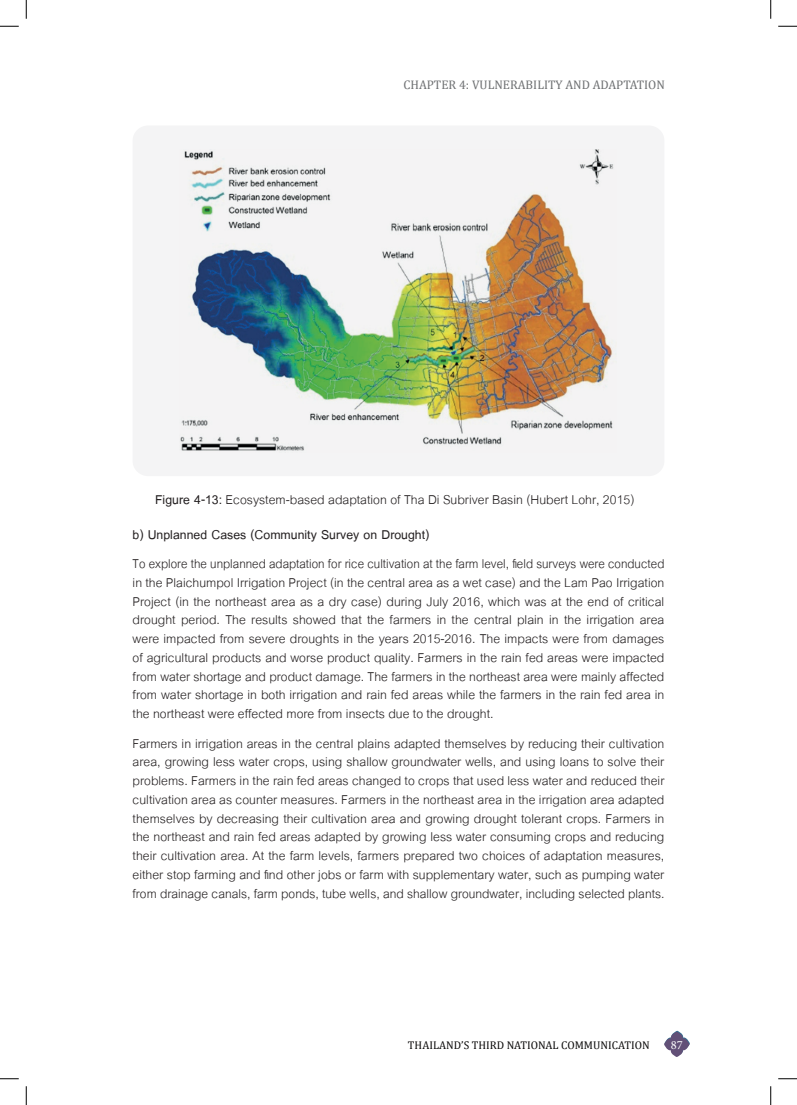
<style>
.page{position:relative;width:797px;height:1105px;background:#fff}
.page>*{position:absolute;margin:0;border:0;box-sizing:border-box;transform-origin:0 0}
.t1{font:18.75px/18.8px "Cordia UPC";color:#231f20}
.t2{font:18.75px/18.8px "Cordia UPC";color:#231f20;text-align:justify;scale:.95 1}
.t3{font:12.5px "Cambria";color:#6e7072}
.t4{font:12.5px "Minion Pro";color:#fff}
.t5{font:11.25px "Cambria";color:#0c0b0b}
.s1{font-weight:700}
</style>
<div class="page">
<svg style="left:664px;top:1031px;width:26px;height:26px"></svg>
<div style="left:133px;top:125px;width:531px;height:351px;background:#f4f4f5;border-radius:15px"></div>
<img style="left:180px;top:149px;width:434px;height:302px">
<svg style="left:0;top:25px;width:19px;height:2px"></svg>
<svg style="left:778px;top:25px;width:19px;height:2px"></svg>
<svg style="left:0;top:1078px;width:19px;height:1px"></svg>
<svg style="left:778px;top:1078px;width:19px;height:1px"></svg>
<svg style="left:25px;top:0;width:2px;height:19px"></svg>
<svg style="left:25px;top:1086px;width:2px;height:19px"></svg>
<svg style="left:770px;top:0;width:1px;height:19px"></svg>
<svg style="left:770px;top:1086px;width:1px;height:19px"></svg>
<p class="t3" style="left:403px;top:77px;width:263px">CHAPTER 4: VULNERABILITY AND ADAPTATION</p>
<p class="t1" style="left:133px;top:481px;width:503px;line-height:34.9px;text-indent:22px"><span class="s1">Figure 4-13:</span> Ecosystem-based adaptation of Tha Di Subriver Basin (Hubert Lohr, 2015) <span class="s1">b) Unplanned Cases (Community Survey on Drought)</span></p>
<p class="t2" style="left:133px;top:554px;width:561px">To explore the unplanned adaptation for rice cultivation at the farm level, field surveys were conducted in the Plaichumpol Irrigation Project (in the central area as a wet case) and the Lam Pao Irrigation Project (in the northeast area as a dry case) during July 2016, which was at the end of critical drought period. The results showed that the farmers in the central plain in the irrigation area were impacted from severe droughts in the years 2015-2016. The impacts were from damages of agricultural products and worse product quality. Farmers in the rain fed areas were impacted from water shortage and product damage. The farmers in the northeast area were mainly affected from water shortage in both irrigation and rain fed areas while the farmers in the rain fed area in the northeast were effected more from insects due to the drought.</p>
<p class="t1" style="left:133px;top:733px;width:533px;text-align:justify">Farmers in irrigation areas in the central plains adapted themselves by reducing their cultivation area, growing less water crops, using shallow groundwater wells, and using loans to solve their problems. Farmers in the rain fed areas changed to crops that used less water and reduced their cultivation area as counter measures. Farmers in the northeast area in the irrigation area adapted themselves by decreasing their cultivation area and growing drought tolerant crops. Farmers in the northeast and rain fed areas adapted by growing less water consuming crops and reducing their cultivation area. At the farm levels, farmers prepared two choices of adaptation measures, either stop farming and find other jobs or farm with supplementary water, such as pumping water from drainage canals, farm ponds, tube wells, and shallow groundwater, including selected plants.</p>
<p class="t5" style="left:408px;top:1039px;width:243px">THAILAND’S THIRD NATIONAL COMMUNICATION</p>
<p class="t4" style="left:671px;top:1036px;width:13px">87</p>
</div>
